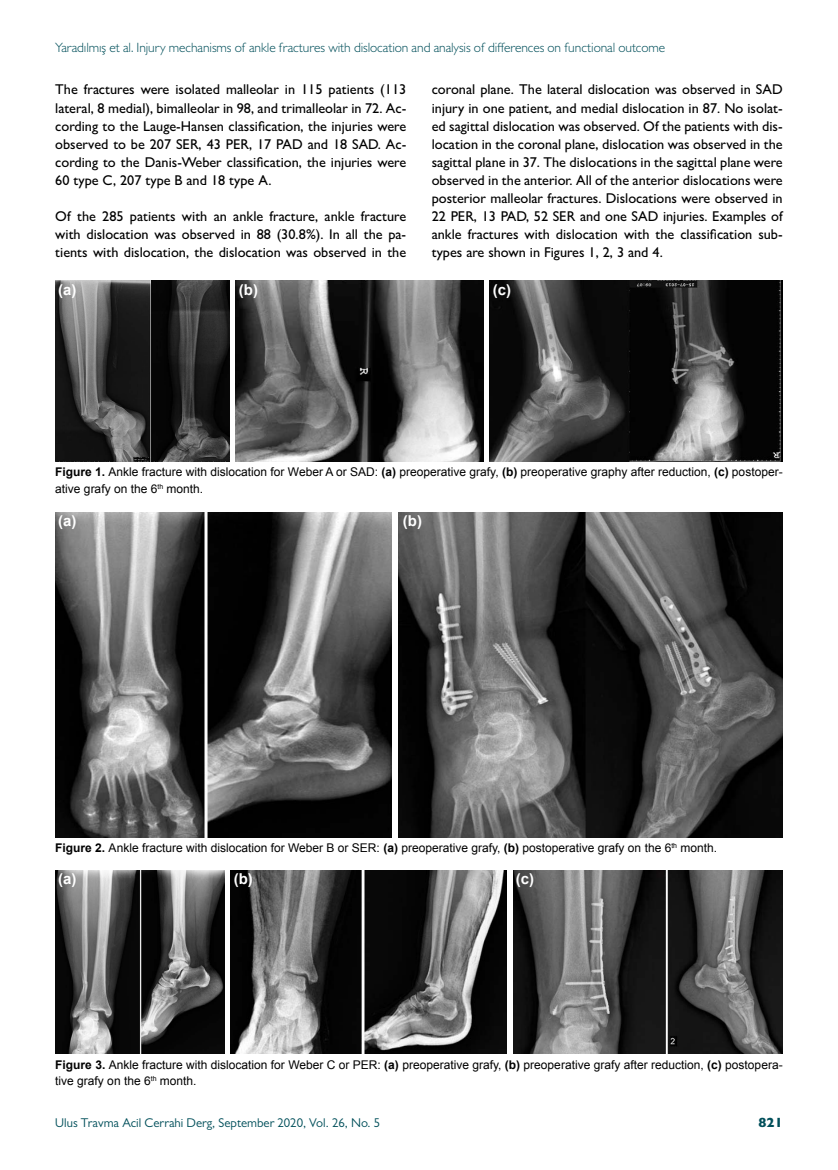
<style>
.page{position:relative;width:838px;height:1170px;background:#fff}
.page>*{position:absolute;margin:0;border:0;box-sizing:border-box;transform-origin:0 0}
.t1{font:700 15px "Arial";color:#fff}
.t2{font:500 14.25px/18px "Gill Sans MT Pro";color:#000;text-align:justify}
.t3{font:300 13.5px "Gill Sans MT Pro";letter-spacing:-.005em;color:#004f5a}
.t4{font:800 13.5px "Gill Sans MT Pro";color:#004f5a}
.t5{font:12.75px "Gill Sans MT Pro";color:#004f5a}
.t6{font:12px/16.5px "Arial";color:#000}
.s1{font-weight:700}
</style>
<div class="page">
<img style="left:55px;top:281px;width:174px;height:180px">
<img style="left:236px;top:281px;width:247px;height:180px">
<img style="left:490px;top:281px;width:292px;height:180px">
<img style="left:55px;top:512px;width:336px;height:325px">
<img style="left:398px;top:512px;width:384px;height:325px">
<img style="left:55px;top:870px;width:169px;height:183px">
<img style="left:230px;top:870px;width:276px;height:183px">
<img style="left:513px;top:870px;width:269px;height:183px">
<p class="t3" style="left:55px;top:39px;width:611px">Yaradılmış et al. Injury mechanisms of ankle fractures with dislocation and analysis of differences on functional outcome</p>
<p class="t2" style="left:55px;top:81px;width:352px">The fractures were isolated malleolar in 115 patients (113 lateral, 8 medial), bimalleolar in 98, and trimalleolar in 72. Ac&shy;cording to the Lauge-Hansen classification, the injuries were observed to be 207 SER, 43 PER, 17 PAD and 18 SAD. Ac&shy;cording to the Danis-Weber classification, the injuries were 60 type C, 207 type B and 18 type A.</p>
<p class="t2" style="left:55px;top:207px;width:352px">Of the 285 patients with an ankle fracture, ankle fracture with dislocation was observed in 88 (30.8%). In all the pa&shy;tients with dislocation, the dislocation was observed in the</p>
<p class="t2" style="left:432px;top:80px;width:352px">coronal plane. The lateral dislocation was observed in SAD injury in one patient, and medial dislocation in 87. No isolat&shy;ed sagittal dislocation was observed. Of the patients with dis&shy;location in the coronal plane, dislocation was observed in the sagittal plane in 37. The dislocations in the sagittal plane were observed in the anterior. All of the anterior dislocations were posterior malleolar fractures. Dislocations were observed in 22 PER, 13 PAD, 52 SER and one SAD injuries. Examples of ankle fractures with dislocation with the classification sub&shy;types are shown in Figures 1, 2, 3 and 4.</p>
<p class="t1" style="left:58px;top:279px;width:20px">(a)</p>
<p class="t1" style="left:239px;top:279px;width:21px">(b)</p>
<p class="t1" style="left:493px;top:279px;width:20px">(c)</p>
<p class="t6" style="left:55px;top:464px;width:729px"><span class="s1">Figure 1.</span> Ankle fracture with dislocation for Weber A or SAD: <span class="s1">(a)</span> preoperative grafy, <span class="s1">(b)</span> preoperative graphy after reduction, <span class="s1">(c)</span> postoper&shy;ative grafy on the 6<sup>th</sup> month.</p>
<p class="t1" style="left:58px;top:511px;width:20px">(a)</p>
<p class="t1" style="left:403px;top:511px;width:21px">(b)</p>
<p class="t6" style="left:55px;top:839px;width:663px"><span class="s1">Figure 2.</span> Ankle fracture with dislocation for Weber B or SER: <span class="s1">(a)</span> preoperative grafy, <span class="s1">(b)</span> postoperative grafy on the 6<sup>th</sup> month.</p>
<p class="t1" style="left:58px;top:869px;width:20px">(a)</p>
<p class="t1" style="left:234px;top:869px;width:21px">(b)</p>
<p class="t1" style="left:516px;top:869px;width:20px">(c)</p>
<p class="t6" style="left:55px;top:1056px;width:729px"><span class="s1">Figure 3.</span> Ankle fracture with dislocation for Weber C or PER: <span class="s1">(a)</span> preoperative grafy, <span class="s1">(b)</span> preoperative grafy after reduction, <span class="s1">(c)</span> postopera&shy;tive grafy on the 6<sup>th</sup> month.</p>
<p class="t5" style="left:55px;top:1115px;width:326px">Ulus Travma Acil Cerrahi Derg, September 2020, Vol. 26, No. 5</p>
<p class="t4" style="left:758px;top:1114px;width:26px">821</p>
</div>
